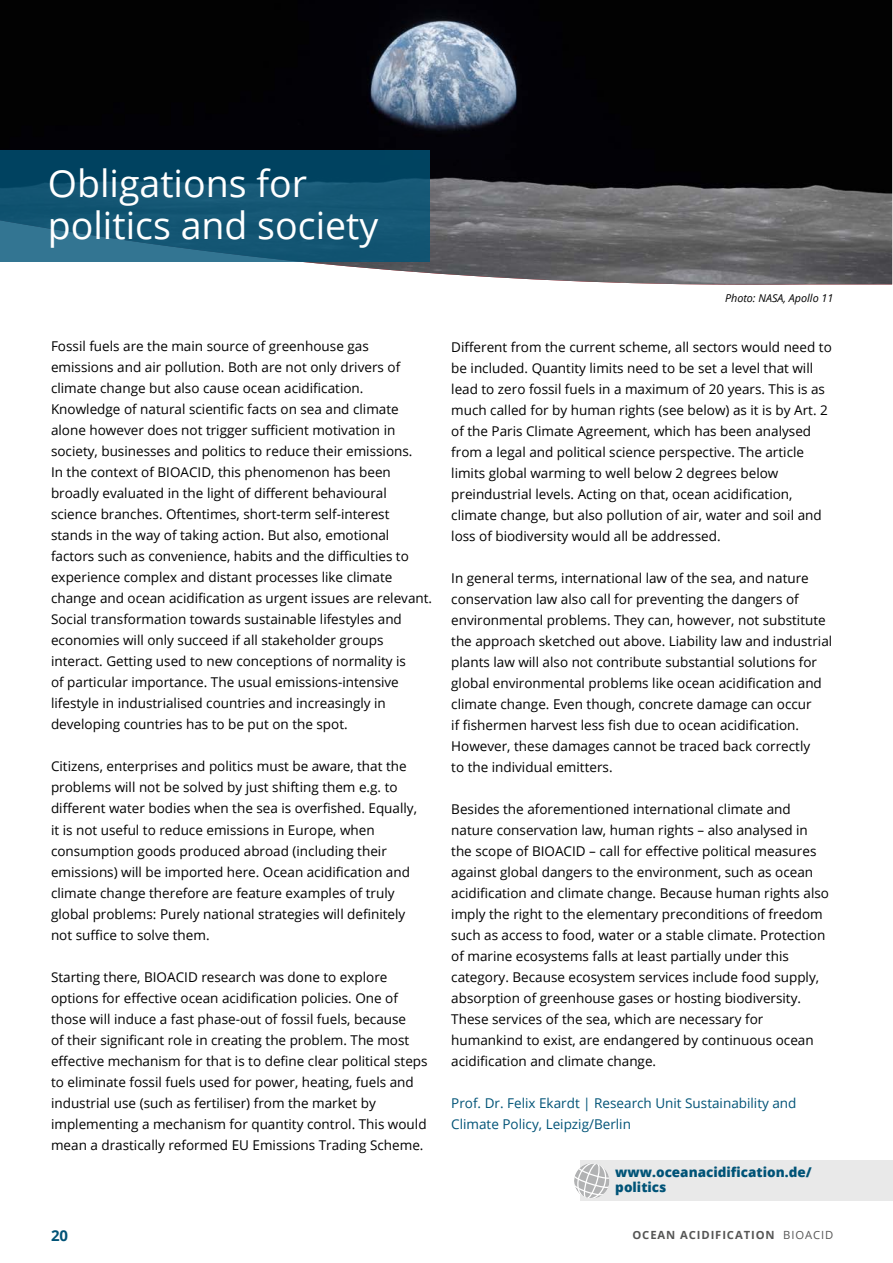
<style>
.page{position:relative;width:893px;height:1263px;background:#fff}
.page>*{position:absolute;margin:0;border:0;box-sizing:border-box;transform-origin:0 0}
.t1{font:37.5px/42px "Open Sans";color:#fff}
.t2{font:700 15px "Open Sans";color:#005377}
.t3{font:13.5px/21px "Open Sans";color:#000}
.t4{font:13.5px/21px "Open Sans";color:#005377}
.t5{font:800 13.5px/15px "Open Sans";color:#005377}
.t6{font:700 11.25px "Open Sans";letter-spacing:.08em;color:#565655}
.t7{font:italic 10.8px "Open Sans";color:#000}
.s1{font-weight:400}
</style>
<div class="page">
<img style="left:0;top:0;width:892px;height:285px">
<svg style="left:0;top:150px;width:429px;height:111px;background:#115371"></svg>
<div style="left:581px;top:1160px;width:312px;height:40px;background:#e9e9e9"></div>
<svg style="left:574px;top:1163px;width:37px;height:38px"></svg>
<h1 class="t1" style="left:48px;top:162px;width:332px">Obligations for politics and society</h1>
<p class="t3" style="left:51px;top:336px;width:383px">Fossil fuels are the main source of greenhouse gas emissions and air pollution. Both are not only drivers of climate change but also cause ocean acidification.<br>Knowledge of natural scientific facts on sea and climate alone however does not trigger sufficient motivation in society, businesses and politics to reduce their emissions.<br>In the context of BIOACID, this phenomenon has been broadly evaluated in the light of different behavioural science branches. Oftentimes, short-term self-interest stands in the way of taking action. But also, emotional factors such as convenience, habits and the difficulties to experience complex and distant processes like climate change and ocean acidification as urgent issues are relevant.<br>Social transformation towards sustainable lifestyles and economies will only succeed if all stakeholder groups interact. Getting used to new conceptions of normality is<br>of particular importance. The usual emissions-intensive lifestyle in industrialised countries and increasingly in developing countries has to be put on the spot.</p>
<p class="t3" style="left:51px;top:756px;width:367px">Citizens, enterprises and politics must be aware, that the problems will not be solved by just shifting them e.g. to different water bodies when the sea is overfished. Equally, it is not useful to reduce emissions in Europe, when consumption goods produced abroad (including their emissions) will be imported here. Ocean acidification and climate change therefore are feature examples of truly global problems: Purely national strategies will definitely not suffice to solve them.</p>
<p class="t3" style="left:51px;top:966px;width:378px">Starting there, BIOACID research was done to explore options for effective ocean acidification policies. One of those will induce a fast phase-out of fossil fuels, because<br>of their significant role in creating the problem. The most effective mechanism for that is to define clear political steps to eliminate fossil fuels used for power, heating, fuels and industrial use (such as fertiliser) from the market by implementing a mechanism for quantity control. This would mean a drastically reformed EU Emissions Trading Scheme.</p>
<p class="t7" style="left:725px;top:291px;width:110px">Photo: NASA, Apollo 11</p>
<p class="t3" style="left:451px;top:336px;width:382px">Different from the current scheme, all sectors would need to be included. Quantity limits need to be set a level that will lead to zero fossil fuels in a maximum of 20 years. This is as much called for by human rights (see below) as it is by Art. 2 of the Paris Climate Agreement, which has been analysed from a legal and political science perspective. The article limits global warming to well below 2 degrees below preindustrial levels. Acting on that, ocean acidification, climate change, but also pollution of air, water and soil and loss of biodiversity would all be addressed.</p>
<p class="t3" style="left:451px;top:567px;width:382px">In general terms, international law of the sea, and nature conservation law also call for preventing the dangers of environmental problems. They can, however, not substitute the approach sketched out above. Liability law and industrial plants law will also not contribute substantial solutions for global environmental problems like ocean acidification and climate change. Even though, concrete damage can occur<br>if fishermen harvest less fish due to ocean acidification.<br>However, these damages cannot be traced back correctly<br>to the individual emitters.</p>
<p class="t3" style="left:451px;top:798px;width:379px">Besides the aforementioned international climate and nature conservation law, human rights – also analysed in the scope of BIOACID – call for effective political measures against global dangers to the environment, such as ocean acidification and climate change. Because human rights also imply the right to the elementary preconditions of freedom such as access to food, water or a stable climate. Protection of marine ecosystems falls at least partially under this category. Because ecosystem services include food supply, absorption of greenhouse gases or hosting biodiversity.<br>These services of the sea, which are necessary for humankind to exist, are endangered by continuous ocean acidification and climate change.</p>
<p class="t4" style="left:451px;top:1092px;width:347px">Prof. Dr. Felix Ekardt | Research Unit Sustainability and<br>Climate Policy, Leipzig/Berlin</p>
<p class="t5" style="left:615px;top:1164px;width:198px">www.oceanacidification.de/ politics</p>
<p class="t2" style="left:51px;top:1225px;width:19px">20</p>
<p class="t6" style="left:632px;top:1227px;width:203px">OCEAN ACIDIFICATION <span class="s1">BIOACID</span></p>
</div>
